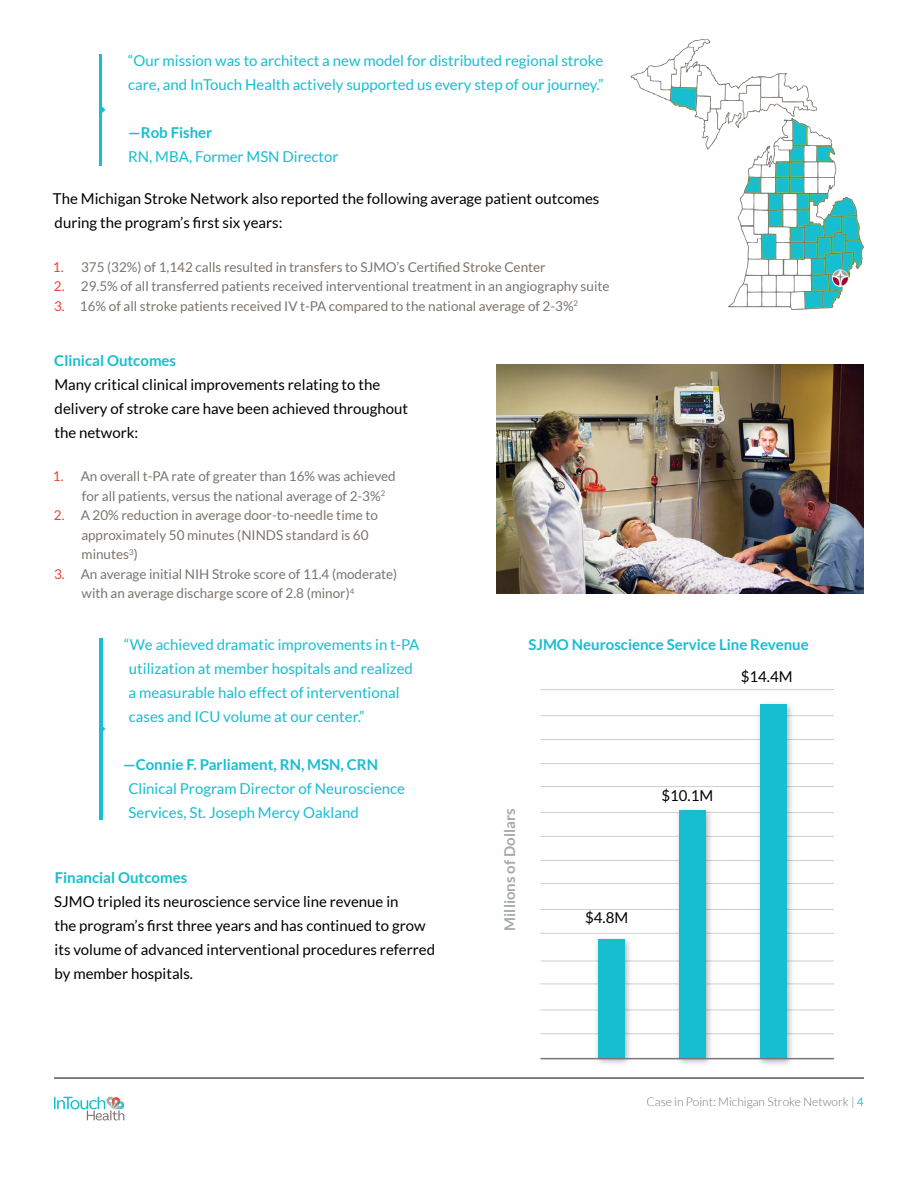
<style>
.page{position:relative;width:918px;height:1188px;background:#fff}
.page>*{position:absolute;margin:0;border:0;box-sizing:border-box;transform-origin:0 0}
.t1{font:15px/24px "Lato";color:#000}
.t2{font:15px/24px "Lato";color:#16becf}
.t3{font:700 15px "Lato";color:#16becf}
.t4{font:700 15px "Lato";color:#a5aba5}
.t5{font:13.5px/19.5px "Lato";color:#7b746e}
.t6{font:300 12px "Lato";color:#7b746e}
.s1{color:#ef412c}
.s2{font-family:"Museo Slab 300";font-weight:400;color:#16becf}
</style>
<div class="page">
<svg style="left:54px;top:1097px;width:70px;height:23px"></svg>
<hr style="left:54px;top:1078px;width:810px;height:1px;background:#000">
<hr style="left:99px;top:54px;width:2px;height:112px;background:#16becf">
<svg style="left:101px;top:106px;width:4px;height:8px"></svg>
<hr style="left:540px;top:1033px;width:294px;height:1px;background:#cfcfce">
<hr style="left:540px;top:1010px;width:294px;height:1px;background:#cfcfce">
<hr style="left:540px;top:984px;width:294px;height:1px;background:#cfcfce">
<hr style="left:540px;top:961px;width:294px;height:1px;background:#cfcfce">
<hr style="left:540px;top:933px;width:294px;height:1px;background:#cfcfce">
<hr style="left:540px;top:909px;width:294px;height:1px;background:#cfcfce">
<hr style="left:540px;top:883px;width:294px;height:1px;background:#cfcfce">
<hr style="left:540px;top:860px;width:294px;height:1px;background:#cfcfce">
<hr style="left:540px;top:836px;width:294px;height:1px;background:#cfcfce">
<hr style="left:540px;top:812px;width:294px;height:1px;background:#cfcfce">
<hr style="left:540px;top:786px;width:294px;height:1px;background:#cfcfce">
<hr style="left:540px;top:763px;width:294px;height:1px;background:#cfcfce">
<hr style="left:540px;top:739px;width:294px;height:1px;background:#cfcfce">
<hr style="left:540px;top:715px;width:294px;height:1px;background:#cfcfce">
<hr style="left:540px;top:689px;width:294px;height:1px;background:#cfcfce">
<div style="left:594px;top:936px;width:39px;height:131px;background:#000;opacity:.3"></div>
<div style="left:598px;top:939px;width:27px;height:120px;background:#16becf"></div>
<div style="left:675px;top:807px;width:39px;height:260px;background:#000;opacity:.3"></div>
<div style="left:679px;top:811px;width:27px;height:248px;background:#16becf"></div>
<div style="left:756px;top:701px;width:39px;height:366px;background:#000;opacity:.3"></div>
<div style="left:760px;top:704px;width:27px;height:355px;background:#16becf"></div>
<hr style="left:540px;top:1058px;width:294px;height:1px;background:#777575">
<hr style="left:99px;top:638px;width:3px;height:182px;background:#16becf">
<svg style="left:102px;top:725px;width:3px;height:8px"></svg>
<svg style="left:631px;top:39px;width:233px;height:271px"></svg>
<img style="left:832px;top:270px;width:17px;height:17px">
<img style="left:496px;top:365px;width:367px;height:229px">
<p class="t2" style="left:128px;top:49px;width:477px">“Our mission was to architect a new model for distributed regional stroke care, and InTouch Health actively supported us every step of our journey.”</p>
<p class="t3" style="left:128px;top:124px;width:86px">—Rob Fisher</p>
<p class="t2" style="left:128px;top:145px;width:212px">RN, MBA, Former MSN Director</p>
<p class="t1" style="left:53px;top:187px;width:548px">The Michigan Stroke Network also reported the following average patient outcomes during the program’s first six years:</p>
<p class="t5" style="left:53px;top:257px;width:494px"><span class="s1">1.</span> 375 (32%) of 1,142 calls resulted in transfers to SJMO’s Certified Stroke Center</p>
<p class="t5" style="left:54px;top:277px;width:557px"><span class="s1">2.</span> 29.5% of all transferred patients received interventional treatment in an angiography suite</p>
<p class="t5" style="left:54px;top:296px;width:526px"><span class="s1">3.</span> 16% of all stroke patients received IV t-PA compared to the national average of 2-3%<sup>2</sup></p>
<p class="t3" style="left:54px;top:352px;width:123px">Clinical Outcomes</p>
<p class="t1" style="left:54px;top:372px;width:355px">Many critical clinical improvements relating to the delivery of stroke care have been achieved throughout the network:</p>
<p class="t5" style="left:82px;top:466px;width:316px;text-indent:-29px"><span class="s1">1.</span> An overall t-PA rate of greater than 16% was achieved for all patients, versus the national average of 2-3%<sup>2</sup></p>
<p class="t5" style="left:81px;top:505px;width:298px;text-indent:-28px"><span class="s1">2.</span> A 20% reduction in average door-to-needle time to approximately 50 minutes (NINDS standard is 60 minutes<sup>3</sup>)</p>
<p class="t5" style="left:82px;top:564px;width:317px;text-indent:-28px"><span class="s1">3.</span> An average initial NIH Stroke score of 11.4 (moderate) with an average discharge score of 2.8 (minor)<sup>4</sup></p>
<p class="t2" style="left:124px;top:633px;width:297px">“We achieved dramatic improvements in t-PA utilization at member hospitals and realized a measurable halo effect of interventional cases and ICU volume at our center.”</p>
<p class="t3" style="left:123px;top:756px;width:257px">—Connie F. Parliament, RN, MSN, CRN</p>
<p class="t2" style="left:128px;top:777px;width:278px">Clinical Program Director of Neuroscience<br>Services, St. Joseph Mercy Oakland</p>
<p class="t3" style="left:55px;top:869px;width:134px">Financial Outcomes</p>
<p class="t1" style="left:54px;top:889px;width:382px">SJMO tripled its neuroscience service line revenue in<br>the program’s first three years and has continued to grow its volume of advanced interventional procedures referred by member hospitals.</p>
<p class="t3" style="left:528px;top:636px;width:282px">SJMO Neuroscience Service Line Revenue</p>
<p class="t1" style="left:741px;top:664px;width:53px">$14.4M</p>
<p class="t4" style="left:501px;top:931px;width:123px;rotate:-90deg">Millions of Dollars</p>
<p class="t1" style="left:661px;top:783px;width:53px">$10.1M</p>
<p class="t1" style="left:585px;top:906px;width:45px">$4.8M</p>
<p class="t6" style="left:646px;top:1096px;width:219px">Case in Point: Michigan Stroke Network | <span class="s2">4</span></p>
</div>
